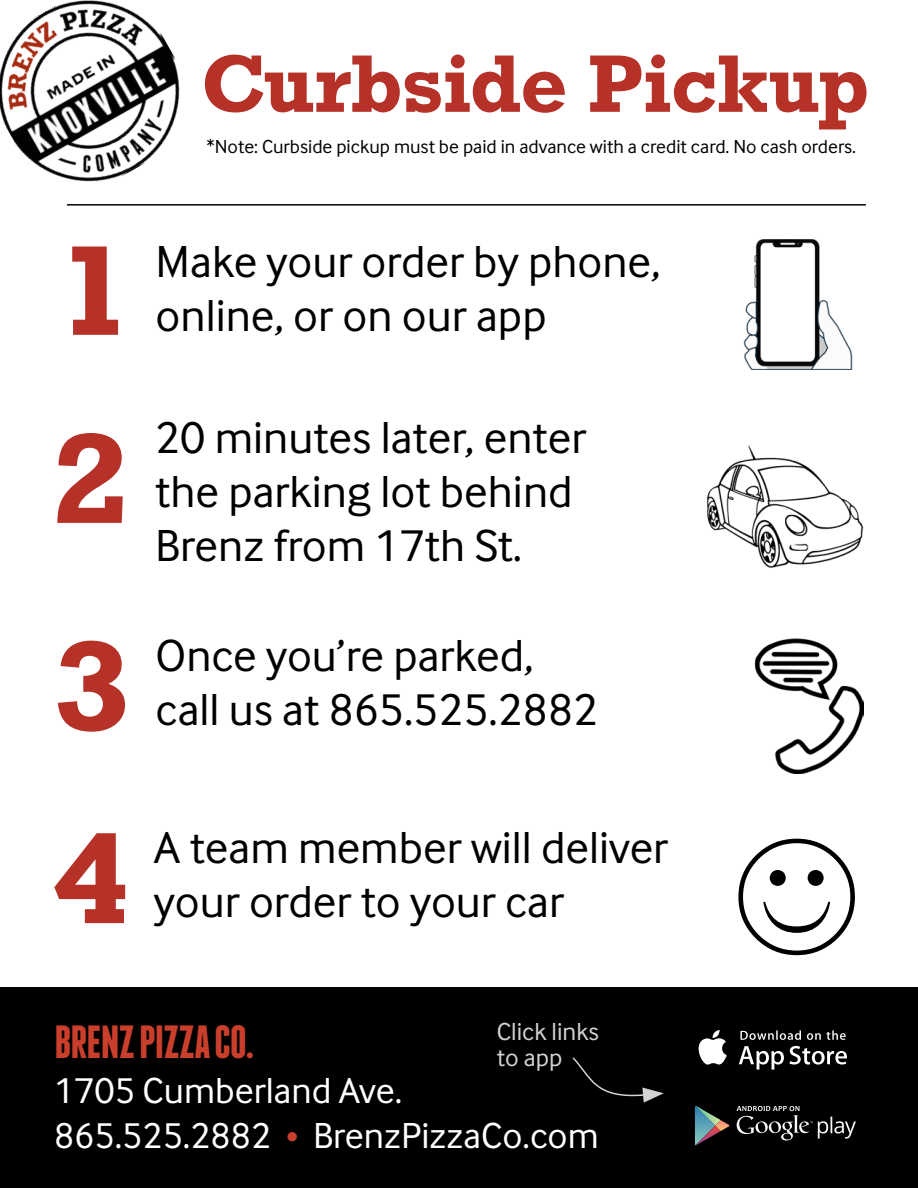
<style>
.page{position:relative;width:918px;height:1188px;background:#fff}
.page>*{position:absolute;margin:0;border:0;box-sizing:border-box;transform-origin:0 0}
.t1{font:700 120px "Rockwell";color:#b63127}
.t2{font:700 76.5px "Rockwell";letter-spacing:-.005em;color:#b63127}
.t3{font:46.5px/54px "Inter Face";color:#000}
.t4{font:700 46.5px "Franchise";letter-spacing:-.03em;color:#ca3f2c}
.t5{font:37.5px/45px "Inter Face";color:#fff}
.t6{font:25.5px/25.5px "Inter Face";color:#d1d3d4}
.t7{font:19.5px "Inter Face";color:#000}
.s1{font-size:24px;color:#ca3f2c}
</style>
<div class="page">
<img style="left:0;top:0;width:180px;height:182px">
<hr style="left:67px;top:204px;width:799px;height:2px;background:#000">
<img style="left:743px;top:239px;width:110px;height:131px">
<img style="left:707px;top:445px;width:157px;height:123px">
<img style="left:754px;top:638px;width:109px;height:136px">
<div style="left:0;top:987px;width:918px;height:201px;background:#000"></div>
<svg style="left:572px;top:1057px;width:92px;height:46px"></svg>
<svg style="left:698px;top:1030px;width:29px;height:35px"></svg>
<svg style="left:739px;top:1046px;width:108px;height:24px"></svg>
<svg style="left:740px;top:1030px;width:106px;height:10px"></svg>
<svg style="left:695px;top:1106px;width:35px;height:39px"></svg>
<svg style="left:737px;top:1106px;width:119px;height:34px"></svg>
<h2 class="t2" style="left:201px;top:34px;width:670px">Curbside Pickup</h2>
<p class="t7" style="left:206px;top:135px;width:651px">*Note: Curbside pickup must be paid in advance with a credit card. No cash orders.</p>
<h1 class="t1" style="left:57px;top:213px;width:77px">1</h1>
<p class="t3" style="left:156px;top:234px;width:507px">Make your order by phone, online, or on our app</p>
<h1 class="t1" style="left:52px;top:402px;width:77px">2</h1>
<p class="t3" style="left:155px;top:411px;width:433px">20 minutes later, enter the parking lot behind<br>Brenz from 17th St.</p>
<h1 class="t1" style="left:54px;top:609px;width:77px">3</h1>
<p class="t3" style="left:156px;top:628px;width:444px">Once you’re parked, call us at 865.525.2882</p>
<h1 class="t1" style="left:53px;top:802px;width:77px">4</h1>
<p class="t3" style="left:154px;top:821px;width:516px">A team member will deliver your order to your car</p>
<p class="t6" style="left:497px;top:1019px;width:104px">Click links to app</p>
<p class="t4" style="left:54px;top:1018px;width:201px">BRENZ PIZZA CO.</p>
<p class="t5" style="left:54px;top:1068px;width:546px">1705 Cumberland Ave.<br>865.525.2882 <span class="s1">•</span> BrenzPizzaCo.com</p>
</div>
